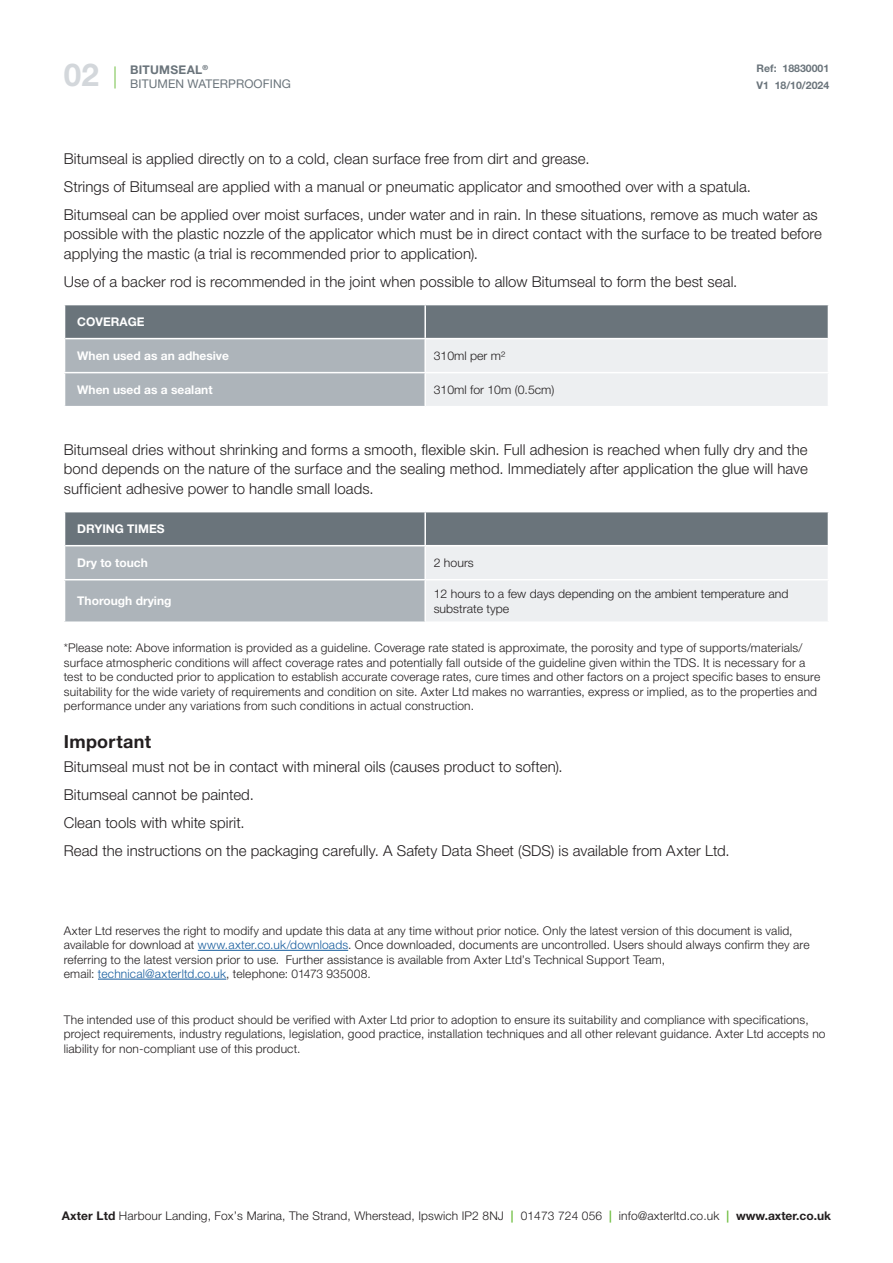
<style>
.page{position:relative;width:893px;height:1263px;background:#fff}
.page>*{position:absolute;margin:0;border:0;box-sizing:border-box;transform-origin:0 0}
.t1{font:700 31.5px "Helvetica Neue LT Std";color:#d3d7db}
.Blue_Body_title{font:700 18px "Helvetica Neue LT Std";letter-spacing:.015em;color:#231f20}
.Body{font:300 15px/19.5px "Helvetica Neue LT Std";letter-spacing:.005em;color:#231f20}
.Body-2{font:300 12px/14.4px "Helvetica Neue LT Std";letter-spacing:.015em;color:#231f20}
.TABLE_-_copy{font:300 12px/15px "Helvetica Neue LT Std";color:#231f20}
.TABLE_-_headers{font:700 12px "Helvetica Neue LT Std";color:#fff}
.t2{font:12px/13.5px "Helvetica Neue LT Std";letter-spacing:.01em;color:#6a747b}
.t3{font:700 10.5px/17px "Helvetica Neue LT Std";color:#6a747b}
.s1{font-weight:700}
.s2{color:#175d9e}
.s3{font-weight:700;color:#71bf44}
</style>
<div class="page">
<svg style="left:115px;top:66px;width:1px;height:23px"></svg>
<hr style="left:198px;top:950px;width:150px;height:1px;background:#175d9e">
<hr style="left:98px;top:979px;width:128px;height:1px;background:#175d9e">
<div style="left:65px;top:305px;width:763px;height:33px;background:#6a747b"></div>
<div style="left:65px;top:339px;width:360px;height:34px;background:#adb4ba"></div>
<div style="left:425px;top:339px;width:403px;height:34px;background:#edeff1"></div>
<div style="left:65px;top:373px;width:360px;height:34px;background:#adb4ba"></div>
<div style="left:425px;top:373px;width:403px;height:34px;background:#edeff1"></div>
<hr style="left:424px;top:339px;width:2px;height:33px;background:#fff">
<hr style="left:64px;top:372px;width:361px;height:1px;background:#fff">
<hr style="left:425px;top:372px;width:404px;height:1px;background:#fff">
<hr style="left:424px;top:373px;width:2px;height:33px;background:#fff">
<hr style="left:64px;top:406px;width:361px;height:1px;background:#fff">
<hr style="left:425px;top:406px;width:404px;height:1px;background:#fff">
<hr style="left:424px;top:305px;width:2px;height:33px;background:#fff">
<div style="left:65px;top:512px;width:763px;height:33px;background:#6a747b"></div>
<div style="left:65px;top:546px;width:360px;height:34px;background:#adb4ba"></div>
<div style="left:425px;top:546px;width:403px;height:34px;background:#edeff1"></div>
<div style="left:65px;top:580px;width:360px;height:42px;background:#adb4ba"></div>
<div style="left:425px;top:580px;width:403px;height:42px;background:#edeff1"></div>
<hr style="left:424px;top:546px;width:2px;height:33px;background:#fff">
<hr style="left:64px;top:579px;width:361px;height:1px;background:#fff">
<hr style="left:425px;top:579px;width:404px;height:1px;background:#fff">
<hr style="left:424px;top:580px;width:2px;height:41px;background:#fff">
<hr style="left:64px;top:621px;width:361px;height:2px;background:#fff">
<hr style="left:425px;top:621px;width:404px;height:2px;background:#fff">
<hr style="left:424px;top:512px;width:2px;height:33px;background:#fff">
<h1 class="t1" style="left:64px;top:56px;width:37px">02</h1>
<p class="t2" style="left:130px;top:63px;width:162px"><span class="s1">BITUMSEAL</span><sup>®<br></sup>BITUMEN WATERPROOFING</p>
<p class="t3" style="left:756px;top:59px;width:74px">Ref: 18830001<br>V1 18/10/2024</p>
<p class="Body" style="left:64px;top:148px;width:527px">Bitumseal is applied directly on to a cold, clean surface free from dirt and grease.</p>
<p class="Body" style="left:64px;top:176px;width:689px">Strings of Bitumseal are applied with a manual or pneumatic applicator and smoothed over with a spatula.</p>
<p class="Body" style="left:64px;top:204px;width:760px">Bitumseal can be applied over moist surfaces, under water and in rain. In these situations, remove as much water as possible with the plastic nozzle of the applicator which must be in direct contact with the surface to be treated before applying the mastic (a trial is recommended prior to application).</p>
<p class="Body" style="left:64px;top:271px;width:675px">Use of a backer rod is recommended in the joint when possible to allow Bitumseal to form the best seal.</p>
<p class="TABLE_-_headers" style="left:77px;top:314px;width:69px">COVERAGE</p>
<p class="TABLE_-_headers" style="left:77px;top:348px;width:153px">When used as an adhesive</p>
<p class="TABLE_-_copy" style="left:434px;top:348px;width:73px">310ml per m²</p>
<p class="TABLE_-_headers" style="left:77px;top:382px;width:137px">When used as a sealant</p>
<p class="TABLE_-_copy" style="left:434px;top:382px;width:122px">310ml for 10m (0.5cm)</p>
<p class="Body" style="left:64px;top:439px;width:746px;text-align:justify">Bitumseal dries without shrinking and forms a smooth, flexible skin. Full adhesion is reached when fully dry and the bond depends on the nature of the surface and the sealing method. Immediately after application the glue will have sufficient adhesive power to handle small loads.</p>
<p class="TABLE_-_headers" style="left:77px;top:521px;width:89px">DRYING TIMES</p>
<p class="TABLE_-_headers" style="left:77px;top:555px;width:72px">Dry to touch</p>
<p class="TABLE_-_copy" style="left:434px;top:555px;width:42px">2 hours</p>
<p class="TABLE_-_headers" style="left:77px;top:594px;width:96px">Thorough drying</p>
<p class="TABLE_-_copy" style="left:434px;top:586px;width:356px">12 hours to a few days depending on the ambient temperature and substrate type</p>
<p class="Body-2" style="left:64px;top:641px;width:758px">*Please note: Above information is provided as a guideline. Coverage rate stated is approximate, the porosity and type of supports/materials/ surface atmospheric conditions will affect coverage rates and potentially fall outside of the guideline given within the TDS. It is necessary for a test to be conducted prior to application to establish accurate coverage rates, cure times and other factors on a project specific bases to ensure suitability for the wide variety of requirements and condition on site. Axter Ltd makes no warranties, express or implied, as to the properties and performance under any variations from such conditions in actual construction.</p>
<p class="Blue_Body_title" style="left:64px;top:730px;width:89px">Important</p>
<p class="Body" style="left:64px;top:756px;width:500px">Bitumseal must not be in contact with mineral oils (causes product to soften).</p>
<p class="Body" style="left:64px;top:784px;width:192px">Bitumseal cannot be painted.</p>
<p class="Body" style="left:64px;top:812px;width:183px">Clean tools with white spirit.</p>
<p class="Body" style="left:64px;top:840px;width:667px">Read the instructions on the packaging carefully. A Safety Data Sheet (SDS) is available from Axter Ltd.</p>
<p class="Body-2" style="left:64px;top:923px;width:747px">Axter Ltd reserves the right to modify and update this data at any time without prior notice. Only the latest version of this document is valid, available for download at <span class="s2">www.axter.co.uk/downloads</span>. Once downloaded, documents are uncontrolled. Users should always confirm they are referring to the latest version prior to use. Further assistance is available from Axter Ltd’s Technical Support Team,<br>email: <span class="s2">technical@axterltd.co.uk</span>, telephone: 01473 935008.</p>
<p class="Body-2" style="left:64px;top:1012px;width:763px">The intended use of this product should be verified with Axter Ltd prior to adoption to ensure its suitability and compliance with specifications, project requirements, industry regulations, legislation, good practice, installation techniques and all other relevant guidance. Axter Ltd accepts no liability for non-compliant use of this product.</p>
<p class="Body-2" style="left:62px;top:1208px;width:770px"><span class="s1">Axter Ltd</span> Harbour Landing, Fox’s Marina, The Strand, Wherstead, Ipswich IP2 8NJ <span class="s3">|</span> 01473 724 056 <span class="s3">|</span> info@axterltd.co.uk <span class="s3">|</span> <span class="s1">www.axter.co.uk</span></p>
</div>
